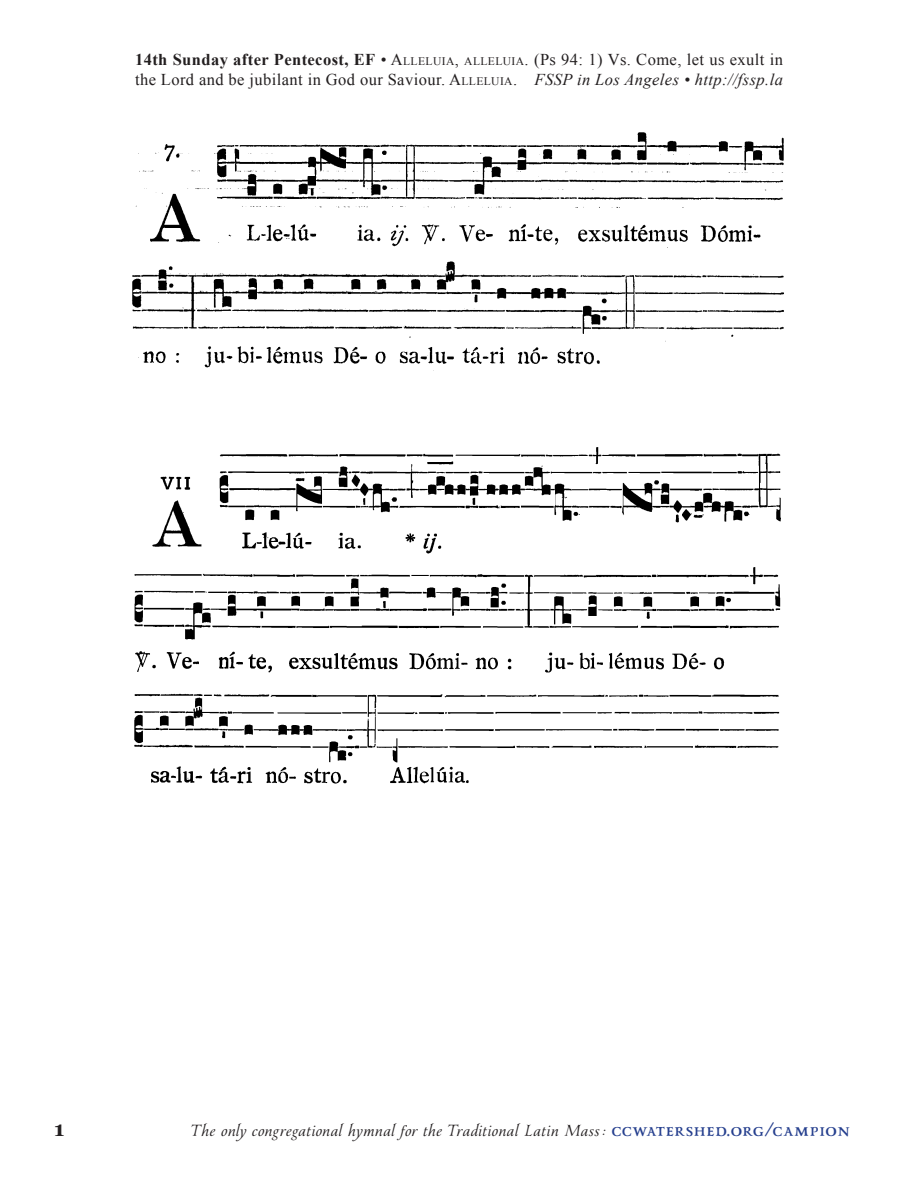
<style>
.page{position:relative;width:918px;height:1188px;background:#fff}
.page>*{position:absolute;margin:0;border:0;box-sizing:border-box;transform-origin:0 0}
.t1{font:700 21px "Georgia";color:#231f20}
.FSSP_la_TITLE___Tran{font:16.5px/19.8px "Times New Roman";letter-spacing:.025em;color:#231f20}
.t2{font:italic 15px "Yana";letter-spacing:.05em;color:#231f20}
.s1{font-weight:700}
.s2{font-style:inherit}
.s3{font-size:11.55px}
.s4{font-style:italic}
.s5{font-weight:700;font-style:normal;font-size:18.75px;color:#253f8e}
</style>
<div class="page">
<img style="left:132px;top:132px;width:652px;height:239px">
<img style="left:134px;top:447px;width:647px;height:337px">
<p class="FSSP_la_TITLE___Tran" style="left:135px;top:50px;width:650px"><span class="s1">14th Sunday after Pentecost, EF</span> • <span class="s2">A</span><span class="s3">LLELUIA</span><span class="s2">,</span> <span class="s3">ALLELUIA</span>. (Ps 94: 1) Vs. Come, let us exult in the Lord and be jubilant in God our Saviour. <span class="s2">A</span><span class="s3">LLELUIA</span>. <span class="s4">FSSP in Los Angeles • http://fssp.la</span></p>
<p class="t1" style="left:54px;top:1113px;width:12px">1</p>
<p class="t2" style="left:192px;top:1121px;width:660px">The only congregational hymnal for the Traditional Latin Mass : <span class="s5">CCWATERSHED.ORG/CAMPION</span></p>
</div>
